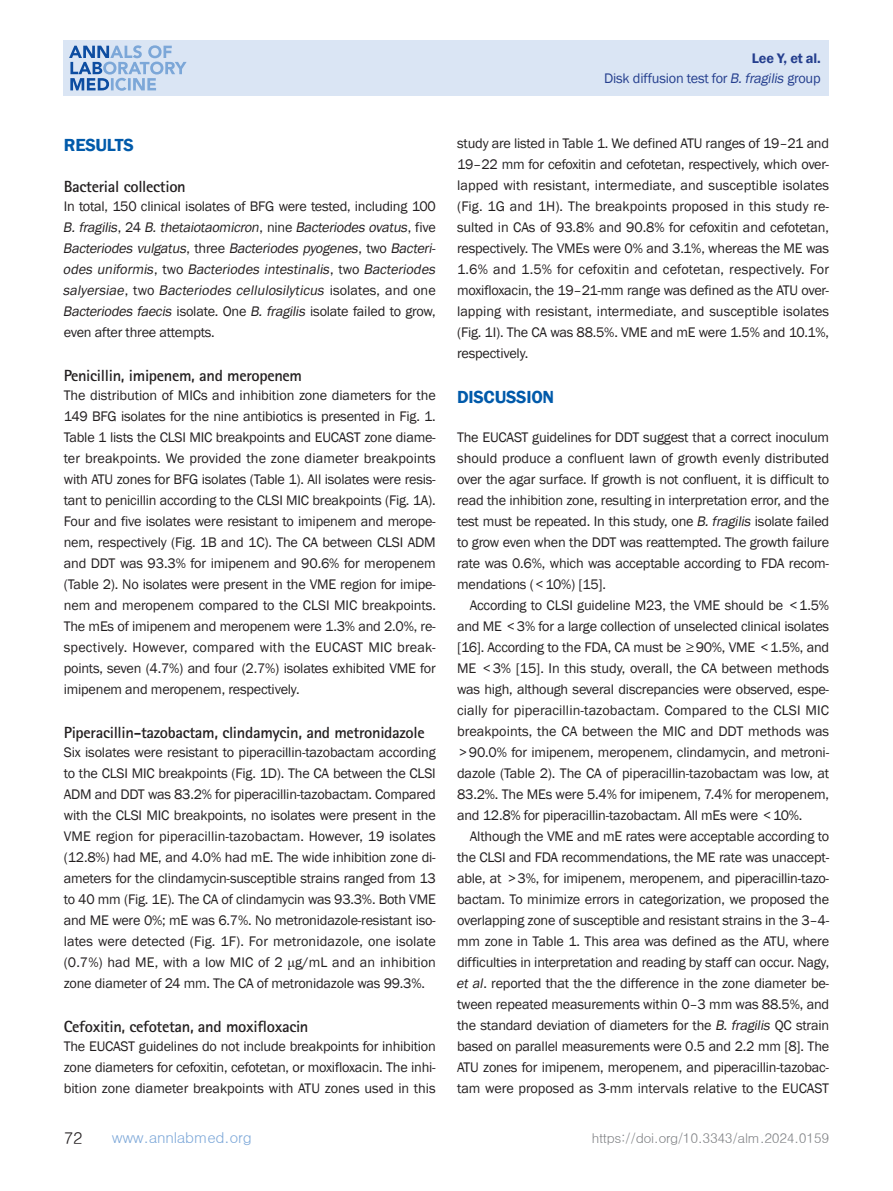
<style>
.page{position:relative;width:893px;height:1191px;background:#fff}
.page>*{position:absolute;margin:0;border:0;box-sizing:border-box;transform-origin:0 0}
.t1{font:600 18px "Franklin Gothic";letter-spacing:-.015em;color:#015aaa}
.t2{font:16.5px "Dotum";color:#231f20}
.t3{font:700 16.2px "Rotis Sans Serif Std";letter-spacing:-.02em;color:#231f20}
.t4{font:15px "Dotum";letter-spacing:-.02em;color:#7ca7d8}
.t5{font:14.25px/21px "Franklin Gothic";letter-spacing:-.015em;color:#231f20;text-align:justify}
.t6{font:italic 14.25px/21px "Franklin Gothic";color:#231f20}
.t7{font:14.25px/19.5px "Franklin Gothic";letter-spacing:-.015em;color:#253f8e;text-align:right}
.t8{font:13.5px "Dotum";letter-spacing:-.03em;color:#808285}
.s1{font-weight:600}
.s2{font-style:italic}
.s3{font-style:normal}
.s4{font-family:"Times New Roman"}
</style>
<div class="page">
<div style="left:64px;top:40px;width:765px;height:56px;background:#dae5f4"></div>
<svg style="left:69px;top:45px;width:118px;height:46px"></svg>
<p class="t7" style="left:604px;top:49px;width:218px"><span class="s1">Lee Y, et al.<br></span>Disk diffusion test for <span class="s2">B.fragilis</span> group</p>
<p class="t1" style="left:64px;top:134px;width:72px">RESULTS</p>
<p class="t3" style="left:64px;top:176px;width:124px">Bacterial collection</p>
<p class="t6" style="left:63px;top:196px;width:377px"><span class="s3">In total, 150 clinical isolates of BFG were tested, including 100<br></span>B.fragilis<span class="s3">, 2 4</span> B.thetaiotaomicron<span class="s3">, n i n e</span> Bacteriodes ovatus<span class="s3">, f i v e </span>Bacteriodes vulgatus<span class="s3">, t h r e e</span> Bacteriodes pyogenes<span class="s3">, t w o</span> Bacteri&shy;odes uniformis<span class="s3">, t w o</span> Bacteriodes intestinalis<span class="s3">, t w o</span> Bacteriodes salyersiae<span class="s3">, tw o</span> Bacteriodes cellulosilyticus <span class="s3">i s o l a te s , a n d o n e </span>Bacteriodes faecis <span class="s3">isolate. One</span> B. fragilis <span class="s3">isolate failed to grow, even after three attempts.</span></p>
<p class="t3" style="left:64px;top:365px;width:240px">Penicillin, imipenem, and meropenem</p>
<p class="t5" style="left:64px;top:385px;width:374px">The distribution of MICs and inhibition zone diameters for the 149 BFG isolates for the nine antibiotics is presented in Fig. 1.<br>Table 1 lists the CLSI MIC breakpoints and EUCAST zone diame&shy;ter breakpoints. We provided the zone diameter breakpoints with ATU zones for BFG isolates (Table 1). All isolates were resis&shy;tant to penicillin according to the CLSI MIC breakpoints (Fig. 1A).<br>Four and five isolates were resistant to imipenem and merope&shy;nem, respectively (Fig. 1B and 1C). The CA between CLSI ADM and DDT was 93.3% for imipenem and 90.6% for meropenem (Table 2). No isolates were present in the VME region for imipe&shy;nem and meropenem compared to the CLSI MIC breakpoints.<br>The mEs of imipenem and meropenem were 1.3% and 2.0%, re&shy;spectively. However, compared with the EUCAST MIC break&shy;points, seven (4.7%) and four (2.7%) isolates exhibited VME for imipenem and meropenem, respectively.</p>
<p class="t3" style="left:64px;top:722px;width:363px">Piperacillin-tazobactam, clindamycin, and metronidazole</p>
<p class="t5" style="left:64px;top:742px;width:374px">Six isolates were resistant to piperacillin-tazobactam according to the CLSI MIC breakpoints (Fig. 1D). The CA between the CLSI ADM and DDT was 83.2% for piperacillin-tazobactam. Compared with the CLSI MIC breakpoints, no isolates were present in the VME region for piperacillin-tazobactam. However, 19 isolates (12.8%) had ME, and 4.0% had mE. The wide inhibition zone di&shy;ameters for the clindamycin-susceptible strains ranged from 13 to 40 mm (Fig. 1E). The CA of clindamycin was 93.3%. Both VME and ME were 0%; mE was 6.7%. No metronidazole-resistant iso&shy;lates were detected (Fig. 1F). For metronidazole, one isolate (0.7%) had ME, with a low MIC of 2 <span class="s4">μ</span>g/mL and an inhibition zone diameter of 24 mm. The CA of metronidazole was 99.3%.</p>
<p class="t3" style="left:64px;top:1016px;width:246px">Cefoxitin, cefotetan, and moxifloxacin</p>
<p class="t5" style="left:64px;top:1036px;width:374px">The EUCAST guidelines do not include breakpoints for inhibition zone diameters for cefoxitin, cefotetan, or moxifloxacin. The inhi&shy;bition zone diameter breakpoints with ATU zones used in this</p>
<p class="t5" style="left:457px;top:133px;width:374px">study are listed in Table 1. We defined ATU ranges of 19–21 and 19–22 mm for cefoxitin and cefotetan, respectively, which over&shy;lapped with resistant, intermediate, and susceptible isolates (Fig. 1G and 1H). The breakpoints proposed in this study re&shy;sulted in CAs of 93.8% and 90.8% for cefoxitin and cefotetan, respectively. The VMEs were 0% and 3.1%, whereas the ME was 1.6% and 1.5% for cefoxitin and cefotetan, respectively. For moxifloxacin, the 19–21-mm range was defined as the ATU over&shy;lapping with resistant, intermediate, and susceptible isolates (Fig. 1I). The CA was 88.5%. VME and mE were 1.5% and 10.1%, respectively.</p>
<p class="t1" style="left:457px;top:386px;width:99px">DISCUSSION</p>
<p class="t5" style="left:457px;top:427px;width:374px">The EUCAST guidelines for DDT suggest that a correct inoculum should produce a confluent lawn of growth evenly distributed over the agar surface. If growth is not confluent, it is difficult to read the inhibition zone, resulting in interpretation error, and the test must be repeated. In this study, one <span class="s2">B.fragilis</span> isolate failed to grow even when the DDT was reattempted. The growth failure rate was 0.6%, which was acceptable according to FDA recom&shy;mendations (&lt;10%) [15].</p>
<p class="t5" style="left:457px;top:595px;width:374px;text-indent:13px">According to CLSI guideline M23, the VME should be &lt;1.5% and ME &lt;3% for a large collection of unselected clinical isolates [16]. According to the FDA, CA must be ≥90%, VME &lt;1.5%, and ME &lt;3% [15]. In this study, overall, the CA between methods was high, although several discrepancies were observed, espe&shy;cially for piperacillin-tazobactam. Compared to the CLSI MIC breakpoints, the CA between the MIC and DDT methods was &gt;90.0% for imipenem, meropenem, clindamycin, and metroni&shy;dazole (Table 2). The CA of piperacillin-tazobactam was low, at 83.2%. The MEs were 5.4% for imipenem, 7.4% for meropenem, and 12.8% for piperacillin-tazobactam. All mEs were &lt;10%.</p>
<p class="t5" style="left:456px;top:826px;width:374px;text-indent:14px">Although the VME and mE rates were acceptable according to the CLSI and FDA recommendations, the ME rate was unaccept&shy;able, at &gt;3%, for imipenem, meropenem, and piperacillin-tazo&shy;bactam. To minimize errors in categorization, we proposed the overlapping zone of susceptible and resistant strains in the 3–4- mm zone in Table 1. This area was defined as the ATU, where difficulties in interpretation and reading by staff can occur. Nagy, <span class="s2">et al</span>. reported that the the difference in the zone diameter be&shy;tween repeated measurements within 0–3 mm was 88.5%, and the standard deviation of diameters for the <span class="s2">B. fragilis</span> QC strain based on parallel measurements were 0.5 and 2.2 mm [8]. The ATU zones for imipenem, meropenem, and piperacillin-tazobac&shy;tam were proposed as 3-mm intervals relative to the EUCAST</p>
<p class="t2" style="left:64px;top:1129px;width:20px">72</p>
<p class="t4" style="left:112px;top:1130px;width:142px">www.annlabmed.org</p>
<p class="t8" style="left:592px;top:1131px;width:239px">https://doi.org/10.3343/alm.2024.0159</p>
</div>
